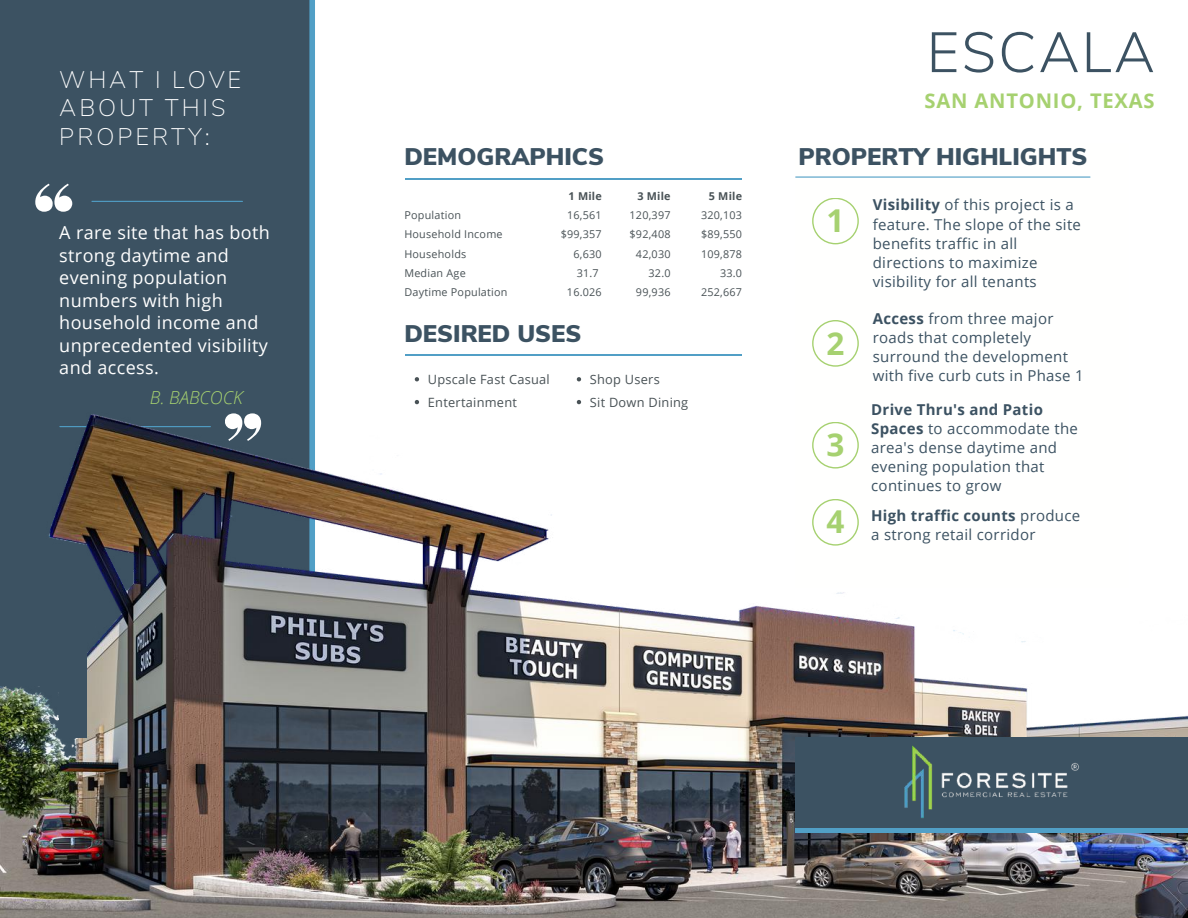
<style>
.page{position:relative;width:1188px;height:918px;background:#fff}
.page>*{position:absolute;margin:0;border:0;box-sizing:border-box;transform-origin:0 0}
.t1{font:300 56.55px "Nunito Sans";letter-spacing:.04em;color:#3c5262}
.t2{font:700 31.5px "Open Sans";color:#a6d170}
.t3{font:900 24px "Nunito Sans";color:#3c5262}
.t4{font:200 24px/28.2px "Nunito Sans";letter-spacing:.12em;color:#fff}
.t5{font:700 20.1px "Open Sans";letter-spacing:.04em;color:#a6d170}
.t6{font:18px/22.5px "Open Sans";letter-spacing:.02em;color:#fff}
.t7{font:italic 300 18px "Open Sans";color:#a6d170}
.t8{font:15px/19.2px "Open Sans";letter-spacing:.02em;color:#3c5262}
.t9{font:12.75px/22.8px "Open Sans";letter-spacing:.02em;color:#495256}
.t10{font:10.8px/19.2px "Open Sans";letter-spacing:.02em;color:#495256;text-align:right}
.t11{font:700 10.8px "Open Sans";letter-spacing:.02em;color:#495256}
.s1{font-weight:700}
</style>
<div class="page">
<div style="left:0;top:0;width:312px;height:916px;background:#3c5262"></div>
<div style="left:309px;top:0;width:6px;height:585px;background:#519fc6"></div>
<img style="left:0;top:408px;width:1188px;height:510px">
<div style="left:795px;top:143px;width:334px;height:445px;background:#fffffe"></div>
<hr style="left:405px;top:178px;width:337px;height:1px;background:#519fc6">
<hr style="left:405px;top:354px;width:337px;height:1px;background:#519fc6">
<svg style="left:795px;top:827px;width:393px;height:6px;fill:#519fc6"></svg>
<div style="left:795px;top:737px;width:393px;height:90px;background:#3c5262"></div>
<img style="left:904px;top:745px;width:175px;height:73px">
<hr style="left:796px;top:177px;width:294px;height:1px;background:#519fc6">
<svg style="left:305px;top:917px;width:15px;height:1px"></svg>
<svg style="left:812px;top:198px;width:47px;height:46px"></svg>
<svg style="left:812px;top:320px;width:47px;height:47px"></svg>
<svg style="left:812px;top:422px;width:47px;height:47px"></svg>
<div style="left:59px;top:599px;width:27px;height:139px;background:#3c5262"></div>
<div style="left:40px;top:561px;width:55px;height:68px;background:#3c5262"></div>
<div style="left:41px;top:674px;width:32px;height:18px;background:#3c5262"></div>
<div style="left:0;top:553px;width:59px;height:132px;background:#3c5262"></div>
<svg style="left:415px;top:377px;width:4px;height:4px"></svg>
<svg style="left:415px;top:400px;width:4px;height:4px"></svg>
<svg style="left:577px;top:377px;width:4px;height:4px"></svg>
<svg style="left:577px;top:400px;width:4px;height:4px"></svg>
<svg style="left:35px;top:184px;width:37px;height:28px"></svg>
<hr style="left:92px;top:201px;width:150px;height:1px;background:#519fc6">
<svg style="left:812px;top:499px;width:47px;height:47px"></svg>
<h3 class="t4" style="left:59px;top:66px;width:184px">WHAT I LOVE<br>ABOUT THIS<br>PROPERTY:</h3>
<p class="t6" style="left:59px;top:221px;width:212px">A rare site that has both strong daytime and evening population numbers with high household income and unprecedented visibility and access.</p>
<p class="t7" style="left:150px;top:385px;width:95px">B. BABCOCK</p>
<h3 class="t3" style="left:404px;top:141px;width:201px">DEMOGRAPHICS</h3>
<p class="t10" style="left:404px;top:205px;width:105px;text-align:left">Population<br>Household Income<br>Households<br>Median Age<br>Daytime Population</p>
<p class="t11" style="left:569px;top:188px;width:35px">1 Mile</p>
<p class="t10" style="left:561px;top:205px;width:43px">16,561 $99,357<br>6,630<br>31.7<br>16.026</p>
<p class="t11" style="left:637px;top:188px;width:35px">3 Mile</p>
<p class="t10" style="left:630px;top:205px;width:43px">120,397 $92,408<br>42,030<br>32.0<br>99,936</p>
<h3 class="t3" style="left:404px;top:317px;width:179px">DESIRED USES</h3>
<p class="t9" style="left:428px;top:368px;width:123px">Upscale Fast Casual<br>Entertainment</p>
<p class="t9" style="left:590px;top:368px;width:100px">Shop Users<br>Sit Down Dining</p>
<p class="t11" style="left:709px;top:188px;width:35px">5 Mile</p>
<p class="t10" style="left:701px;top:205px;width:43px">320,103 $89,550<br>109,878<br>33.0<br>252,667</p>
<h1 class="t1" style="left:927px;top:15px;width:229px">ESCALA</h1>
<h3 class="t5" style="left:925px;top:87px;width:232px">SAN ANTONIO, TEXAS</h3>
<h3 class="t3" style="left:799px;top:140px;width:290px">PROPERTY HIGHLIGHTS</h3>
<h2 class="t2" style="left:826px;top:199px;width:19px">1</h2>
<h2 class="t2" style="left:826px;top:321px;width:19px">2</h2>
<h2 class="t2" style="left:826px;top:423px;width:19px">3</h2>
<p class="t8" style="left:873px;top:195px;width:210px"><span class="s1">Visibility</span> of this project is a feature. The slope of the site benefits traffic in all directions to maximize visibility for all tenants</p>
<p class="t8" style="left:873px;top:308px;width:212px"><span class="s1">Access</span> from three major roads that completely surround the development with five curb cuts in Phase 1</p>
<p class="t8" style="left:871px;top:399px;width:208px"><span class="s1">Drive Thru's and Patio<br>Spaces</span> to accommodate the area's dense daytime and evening population that continues to grow</p>
<p class="t8" style="left:826px;top:506px;width:255px;text-indent:45px"><span class="s1">High traffic counts</span> produce<br><sup>4</sup> a strong retail corridor</p>
</div>
